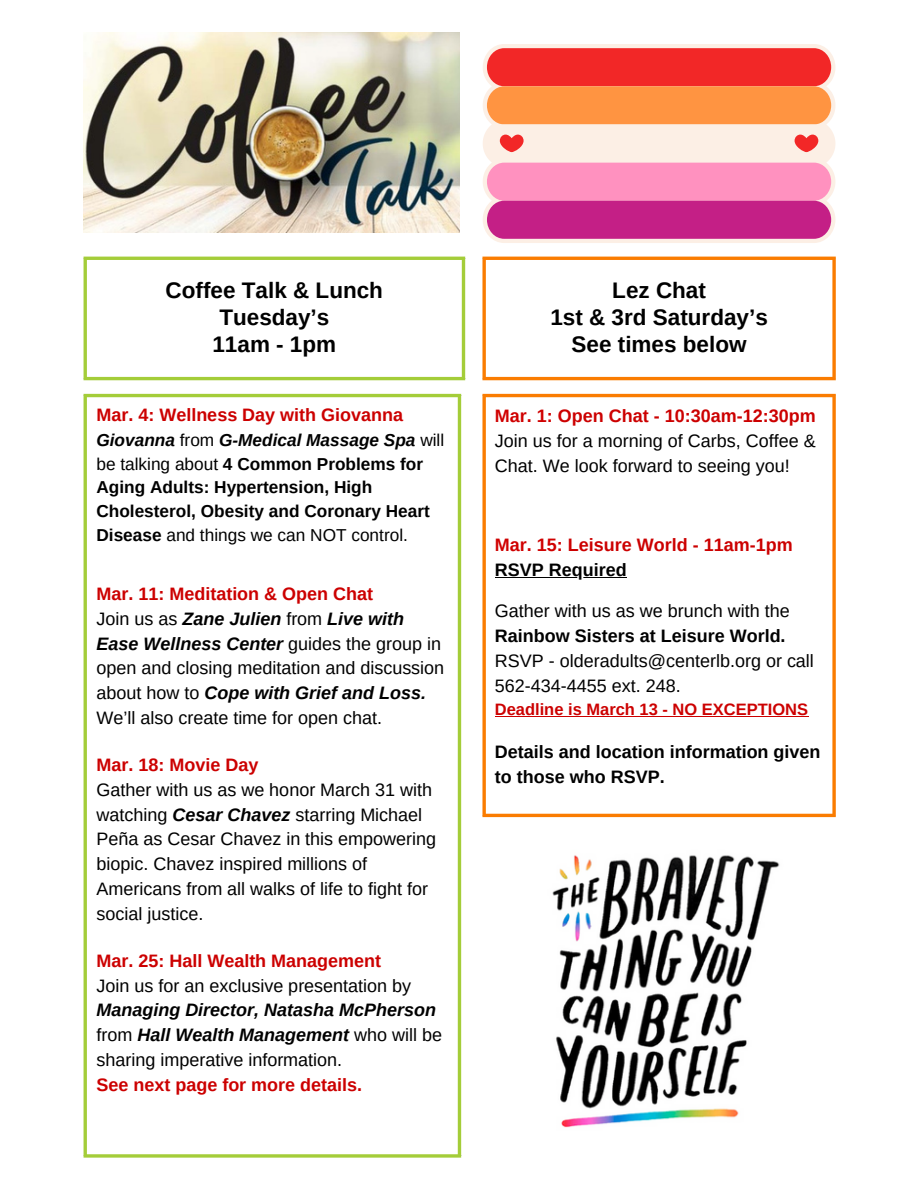
<style>
.page{position:relative;width:918px;height:1188px;background:#fff}
.page>*{position:absolute;margin:0;border:0;box-sizing:border-box;transform-origin:0 0}
.t1{font:700 22.5px "Arimo";color:#000}
.t2{font:18px/24.8px "Arimo";color:#000}
.t3{font:700 18px "Arimo";color:#c00}
.t4{font:700 18px/25px "Arimo";color:#000}
.t5{font:700 17.25px/23.7px "Arimo";color:#000}
.t6{font:700 16.5px "Arimo";color:#c00}
.s1{font-style:italic}
.s2{font-weight:400}
.s3{font-weight:700;font-style:italic}
.s4{color:#d00000}
.s5{font-weight:700}
</style>
<div class="page">
<svg style="left:482px;top:260px;width:4px;height:117px"></svg>
<svg style="left:832px;top:260px;width:4px;height:117px"></svg>
<hr style="left:482px;top:257px;width:354px;height:3px;background:#fa7c01">
<hr style="left:482px;top:377px;width:354px;height:3px;background:#fa7c01">
<hr style="left:495px;top:577px;width:132px;height:1px;background:#000">
<hr style="left:495px;top:716px;width:313px;height:1px;background:#c00">
<svg style="left:482px;top:397px;width:4px;height:417px;background:#fa9027"></svg>
<svg style="left:832px;top:397px;width:4px;height:417px;background:#fa8f27"></svg>
<hr style="left:482px;top:394px;width:354px;height:3px;background:#fa7c01">
<hr style="left:482px;top:814px;width:354px;height:3px;background:#fa7c01">
<svg style="left:483px;top:44px;width:352px;height:199px;fill:#fcefe5"></svg>
<div style="left:487px;top:48px;width:344px;height:38px;background:#f22727;border-radius:18px"></div>
<div style="left:487px;top:86px;width:344px;height:38px;background:#ff9441;border-radius:18px"></div>
<div style="left:487px;top:124px;width:344px;height:39px;background:#fcefe5;border-radius:18px"></div>
<div style="left:487px;top:163px;width:344px;height:38px;background:#ff91bf;border-radius:18px"></div>
<div style="left:487px;top:201px;width:344px;height:38px;background:#c41f86;border-radius:18px"></div>
<svg style="left:500px;top:135px;width:24px;height:17px"></svg>
<svg style="left:795px;top:135px;width:23px;height:17px"></svg>
<hr style="left:84px;top:260px;width:3px;height:117px;background:#a4cd39">
<hr style="left:462px;top:260px;width:3px;height:117px;background:#a4cd39">
<hr style="left:84px;top:257px;width:381px;height:3px;background:#a4cd39">
<hr style="left:84px;top:377px;width:381px;height:3px;background:#a4cd39">
<hr style="left:84px;top:397px;width:3px;height:757px;background:#a4cd39">
<hr style="left:458px;top:397px;width:3px;height:757px;background:#a4cd39">
<hr style="left:84px;top:394px;width:377px;height:3px;background:#a4cd39">
<svg style="left:84px;top:1154px;width:377px;height:4px;background:#b1d457"></svg>
<img style="left:552px;top:855px;width:228px;height:273px">
<img style="left:84px;top:33px;width:375px;height:199px">
<p class="t1" style="left:166px;top:277px;width:219px">Coffee Talk &amp; Lunch</p>
<p class="t1" style="left:219px;top:305px;width:111px">Tuesday’s</p>
<p class="t1" style="left:212px;top:332px;width:125px">11am - 1pm</p>
<p class="t3" style="left:96px;top:405px;width:308px">Mar. 4: Wellness Day with Giovanna</p>
<p class="t5" style="left:96px;top:428px;width:349px"><span class="s1">Giovanna</span> <span class="s2">from</span> <span class="s1">G-Medical Massage Spa</span> <span class="s2">will be talking about</span> 4 Common Problems for Aging Adults: Hypertension, High Cholesterol, Obesity and Coronary Heart Disease <span class="s2">and things we can NOT control.</span></p>
<p class="t3" style="left:96px;top:584px;width:278px">Mar. 11: Meditation &amp; Open Chat</p>
<p class="t2" style="left:96px;top:606px;width:349px">Join us as <span class="s3">Zane Julien</span> from <span class="s3">Live with Ease Wellness Center</span> guides the group in open and closing meditation and discussion about how to <span class="s3">Cope with Grief and Loss.<br></span>We’ll also create time for open chat.</p>
<p class="t3" style="left:96px;top:755px;width:163px">Mar. 18: Movie Day</p>
<p class="t2" style="left:96px;top:777px;width:341px">Gather with us as we honor March 31 with watching <span class="s3">Cesar Chavez</span> starring Michael Peña as Cesar Chavez in this empowering biopic. Chavez inspired millions of Americans from all walks of life to fight for social justice.</p>
<p class="t3" style="left:96px;top:951px;width:286px">Mar. 25: Hall Wealth Management</p>
<p class="t2" style="left:96px;top:973px;width:347px">Join us for an exclusive presentation by <span class="s3">Managing Director, Natasha McPherson </span>from <span class="s3">Hall Wealth Management</span> who will be sharing imperative information.</p>
<p class="t3" style="left:96px;top:1074px;width:267px">See next page for more details.</p>
<p class="t1" style="left:612px;top:277px;width:95px">Lez Chat</p>
<p class="t1" style="left:550px;top:305px;width:219px">1st &amp; 3rd Saturday’s</p>
<p class="t1" style="left:572px;top:332px;width:176px">See times below</p>
<p class="t3" style="left:495px;top:406px;width:322px"><span class="s4">Mar. 1:</span> Open Chat - 10:30am-12:30pm</p>
<p class="t2" style="left:495px;top:429px;width:322px">Join us for a morning of Carbs, Coffee &amp;<br>Chat. We look forward to seeing you!</p>
<p class="t3" style="left:495px;top:535px;width:299px"><span class="s4">Mar. 15:</span> Leisure World - 11am-1pm</p>
<p class="t4" style="left:495px;top:558px;width:133px">RSVP Required</p>
<p class="t2" style="left:495px;top:599px;width:296px">Gather with us as we brunch with the<br><span class="s5">Rainbow Sisters at Leisure World.</span></p>
<p class="t2" style="left:495px;top:649px;width:321px">RSVP - olderadults@centerlb.org or call<br>562-434-4455 ext. 248.</p>
<p class="t6" style="left:495px;top:700px;width:315px">Deadline is March 13 - NO EXCEPTIONS</p>
<p class="t4" style="left:495px;top:740px;width:327px">Details and location information given to those who RSVP.</p>
</div>
